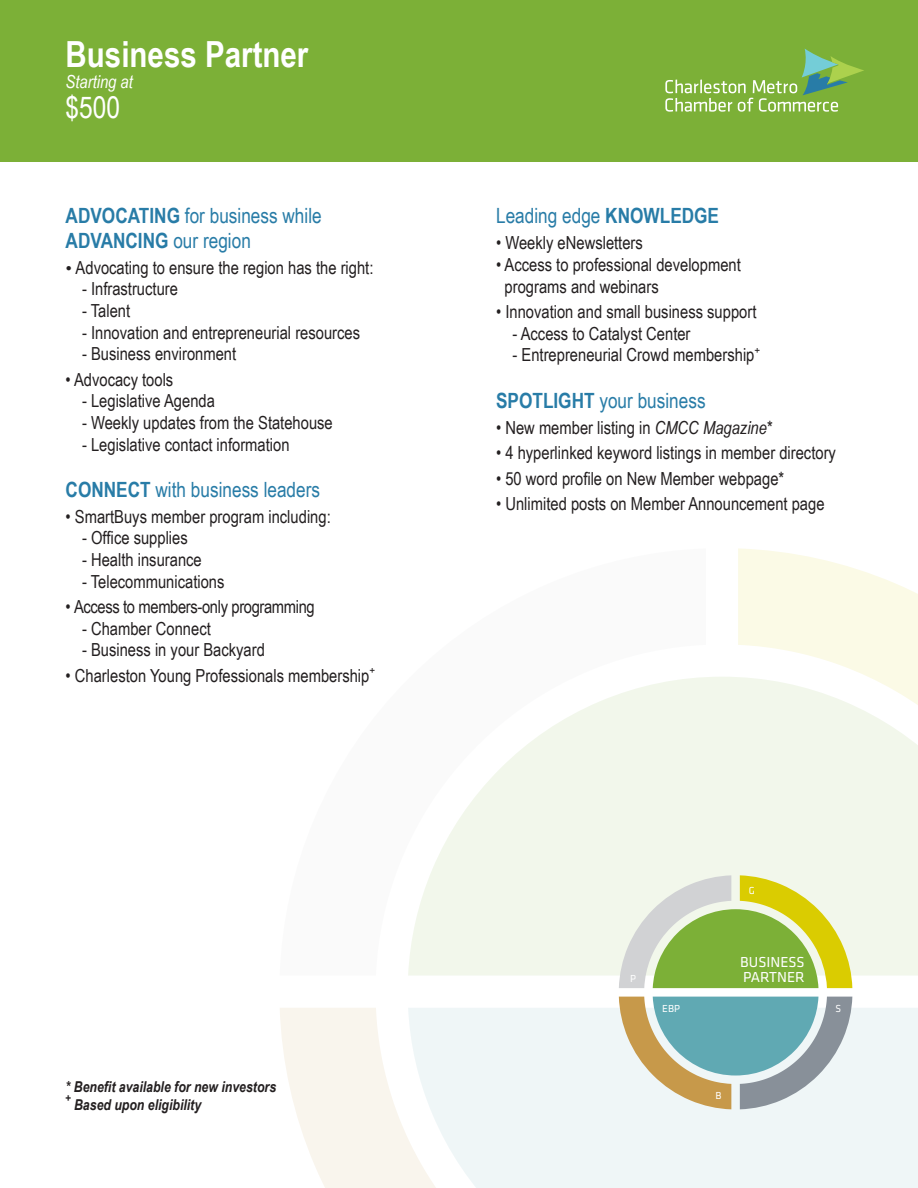
<style>
.page{position:relative;width:918px;height:1188px;background:#fff}
.page>*{position:absolute;margin:0;border:0;box-sizing:border-box;transform-origin:0 0}
.t1{font:700 36px "Arial Narrow";color:#fff}
.t2{font:30px "Arial Narrow";color:#fff}
.t3{font:21px/25.2px "Arial Narrow";color:#287ca7}
.t4{font:18px/21.6px "Arial Narrow";color:#231f20}
.t5{font:18px "Arial Narrow";letter-spacing:-.02em;color:#231f20}
.t6{font:italic 18px "Arial Narrow";color:#fff}
.t7{font:italic 700 15px "Arial Narrow";color:#231f20}
.t8{font:15px/15px "Klavika Basic";color:#fff}
.t9{font:italic 700 12px "Arial Narrow";color:#231f20}
.t10{font:10.5px "Klavika Basic";color:#fff}
.s1{font-weight:700}
.s2{font-family:"Klavika Basic"}
.s3{font-style:italic}
</style>
<div class="page">
<svg style="left:738px;top:548px;width:180px;height:129px;fill:#fbfae6"></svg>
<svg style="left:280px;top:1008px;width:128px;height:180px;fill:#f9f5ed"></svg>
<svg style="left:408px;top:1008px;width:211px;height:180px;fill:#eff6f7"></svg>
<svg style="left:408px;top:677px;width:510px;height:299px;fill:#f2f7eb"></svg>
<svg style="left:619px;top:997px;width:299px;height:191px"></svg>
<svg style="left:619px;top:875px;width:233px;height:113px;background:#bccf7f"></svg>
<div style="left:0;top:0;width:918px;height:162px;background:#7cb037"></div>
<svg style="left:665px;top:49px;width:199px;height:63px"></svg>
<p class="t1" style="left:66px;top:27px;width:244px">Business Partner</p>
<p class="t6" style="left:66px;top:69px;width:69px">Starting at</p>
<p class="t2" style="left:66px;top:86px;width:56px">$500</p>
<p class="t3" style="left:66px;top:202px;width:258px"><span class="s1">ADVOCATING</span> for business while<br><span class="s1">ADVANCING</span> our region</p>
<p class="t4" style="left:66px;top:256px;width:309px"><span class="s2">•</span> Advocating to ensure the region has the right:</p>
<p class="t4" style="left:82px;top:278px;width:97px">- Infrastructure</p>
<p class="t4" style="left:82px;top:299px;width:50px">- Talent</p>
<p class="t4" style="left:82px;top:321px;width:280px">- Innovation and entrepreneurial resources</p>
<p class="t4" style="left:82px;top:342px;width:156px">- Business environment</p>
<p class="t4" style="left:66px;top:368px;width:109px">• Advocacy tools</p>
<p class="t4" style="left:82px;top:390px;width:134px">- Legislative Agenda</p>
<p class="t4" style="left:82px;top:411px;width:252px">- Weekly updates from the Statehouse</p>
<p class="t4" style="left:82px;top:433px;width:209px">- Legislative contact information</p>
<p class="t3" style="left:66px;top:477px;width:256px"><span class="s1">CONNECT</span> with business leaders</p>
<p class="t4" style="left:66px;top:505px;width:267px">• SmartBuys member program including:</p>
<p class="t4" style="left:82px;top:527px;width:107px">- Office supplies</p>
<p class="t4" style="left:82px;top:548px;width:121px">- Health insurance</p>
<p class="t4" style="left:82px;top:570px;width:144px">- Telecommunications</p>
<p class="t5" style="left:66px;top:594px;width:251px">• Access to members-only programming</p>
<p class="t4" style="left:82px;top:617px;width:130px">- Chamber Connect</p>
<p class="t4" style="left:82px;top:639px;width:184px">- Business in your Backyard</p>
<p class="t4" style="left:66px;top:664px;width:311px">• Charleston Young Professionals membership<sup>+</sup></p>
<p class="t7" style="left:66px;top:1075px;width:212px">* Benefit available for new investors</p>
<p class="t9" style="left:66px;top:1089px;width:7px">+</p>
<p class="t7" style="left:74px;top:1093px;width:129px">Based upon eligibility</p>
<p class="t3" style="left:496px;top:202px;width:225px">Leading edge <span class="s1">KNOWLEDGE</span></p>
<p class="t4" style="left:496px;top:231px;width:148px">• Weekly eNewsletters</p>
<p class="t4" style="left:505px;top:253px;width:238px;text-indent:-8px">• Access to professional development programs and webinars</p>
<p class="t4" style="left:496px;top:300px;width:262px">• Innovation and small business support</p>
<p class="t4" style="left:513px;top:322px;width:180px">- Access to Catalyst Center</p>
<p class="t4" style="left:513px;top:344px;width:249px">- Entrepreneurial Crowd membership<sup>+</sup></p>
<p class="t3" style="left:496px;top:388px;width:211px"><span class="s1">SPOTLIGHT</span> your business</p>
<p class="t4" style="left:496px;top:416px;width:278px">• New member listing in <span class="s3">CMCC Magazine</span>*</p>
<p class="t4" style="left:496px;top:441px;width:341px">• 4 hyperlinked keyword listings in member directory</p>
<p class="t4" style="left:496px;top:467px;width:290px">• 50 word profile on New Member webpage*</p>
<p class="t4" style="left:496px;top:492px;width:330px">• Unlimited posts on Member Announcement page</p>
<p class="t10" style="left:630px;top:971px;width:7px">P</p>
<p class="t10" style="left:662px;top:1001px;width:19px">EBP</p>
<p class="t10" style="left:749px;top:884px;width:8px">G</p>
<p class="t8" style="left:740px;top:954px;width:66px">BUSINESS<br>PARTNER</p>
<p class="t10" style="left:715px;top:1088px;width:8px">B</p>
<p class="t10" style="left:836px;top:1001px;width:7px">S</p>
</div>
